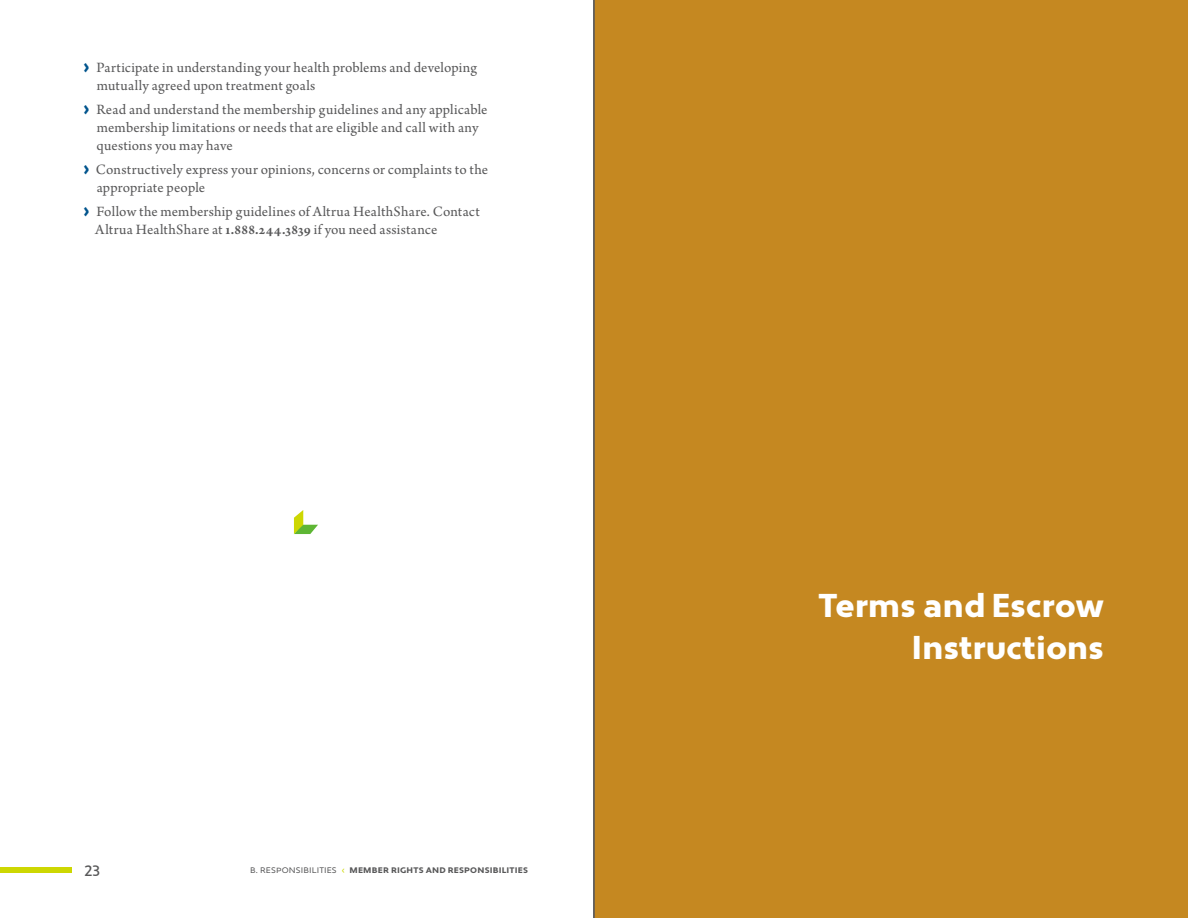
<style>
.page{position:relative;width:1188px;height:918px;background:#fff}
.page>*{position:absolute;margin:0;border:0;box-sizing:border-box;transform-origin:0 0}
.t1{font:900 33px/42px "Apertura";letter-spacing:.015em;color:#fff;text-align:right}
.t2{font:15px/18px "Arno Pro";letter-spacing:.01em;color:#585859}
.t3{font:500 15px "Apertura";color:#585859}
.t4{font:700 9.75px "Apertura";letter-spacing:.015em;color:#585859}
.s1{font-family:"Apertura";font-weight:900;font-size:18px;color:#00548d}
.s2{font-weight:600}
.s3{font-weight:400}
.s4{font-weight:400;color:#cdd702}
</style>
<div class="page">
<div style="left:0;top:867px;width:72px;height:6px;background:#cdd702"></div>
<div style="left:594px;top:0;width:594px;height:918px;background:#c58821"></div>
<svg style="left:294px;top:510px;width:24px;height:24px"></svg>
<hr style="left:593px;top:0;width:2px;height:918px;background:#585859">
<p class="t2" style="left:97px;top:59px;width:382px;text-indent:-14px"><span class="s1">›</span> Participate in understanding your health problems and developing mutually agreed upon treatment goals</p>
<p class="t2" style="left:97px;top:101px;width:392px;text-indent:-13px"><span class="s1">›</span> Read and understand the membership guidelines and any applicable membership limitations or needs that are eligible and call with any questions you may have</p>
<p class="t2" style="left:97px;top:161px;width:393px;text-indent:-13px"><span class="s1">›</span> Constructively express your opinions, concerns or complaints to the appropriate people</p>
<p class="t2" style="left:95px;top:203px;width:386px;text-indent:-12px"><span class="s1">›</span> Follow the membership guidelines of Altrua HealthShare. Contact<br>Altrua HealthShare at <span class="s2">1.888.244.3839</span> if you need assistance</p>
<p class="t3" style="left:84px;top:862px;width:18px">23</p>
<p class="t4" style="left:250px;top:864px;width:279px"><span class="s3">B. RESPONSIBILITIES</span> <span class="s4">‹</span> MEMBER RIGHTS AND RESPONSIBILITIES</p>
<h1 class="t1" style="left:818px;top:585px;width:287px">Terms and Escrow<br>Instructions</h1>
</div>
